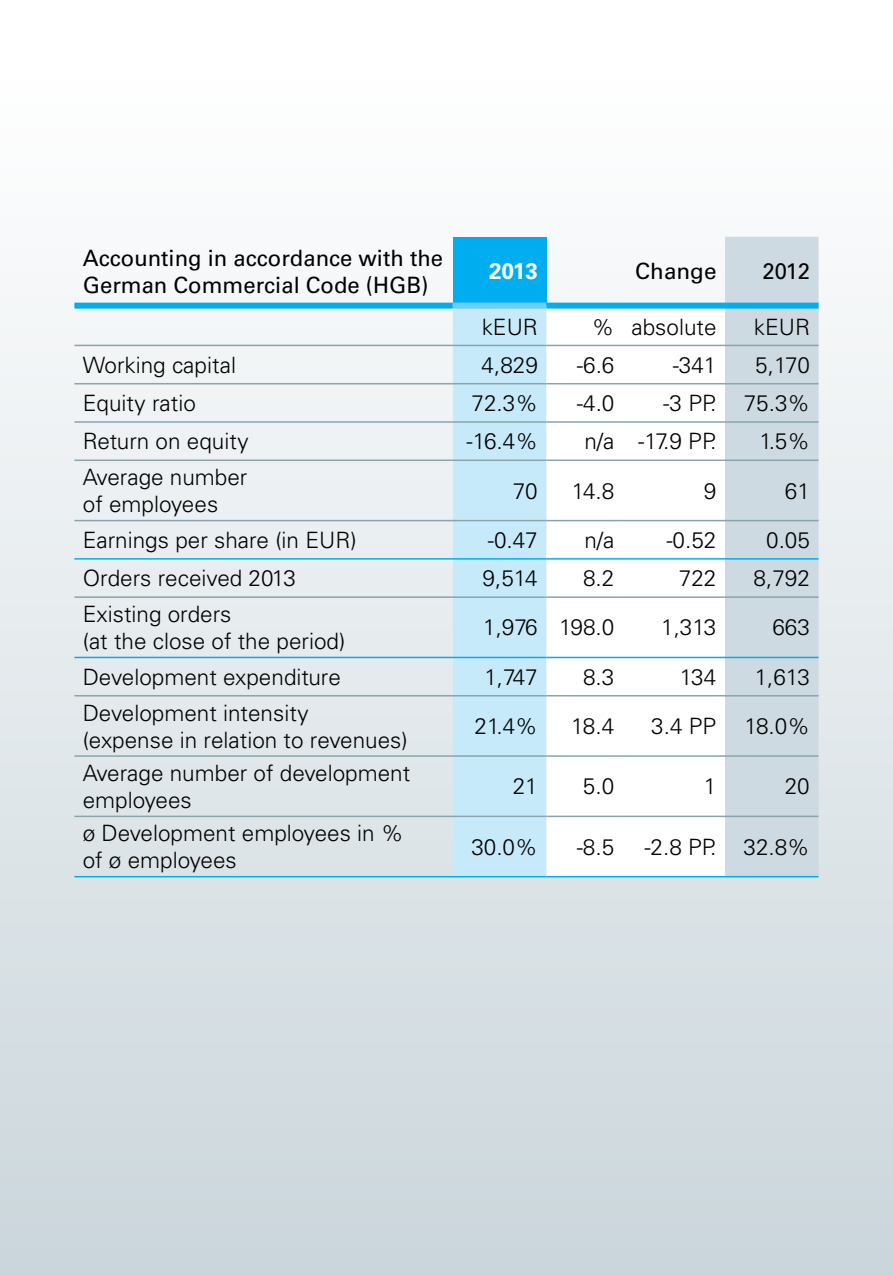
<style>
.page{position:relative;width:893px;height:1276px;background:#fff}
.page>*{position:absolute;margin:0;border:0;box-sizing:border-box;transform-origin:0 0}
.t1{font:300 22.5px/27px "Univers LT Std";color:#000}
.t2{font:22.5px/27px "Univers LT Std";color:#000}
.t3{font:700 22.5px "Univers LT Std";color:#fff}
</style>
<div class="page">
<div style="left:0;top:77px;width:893px;height:1199px;background:linear-gradient(to bottom,#fefefe,#cad5db)"></div>
<div style="left:453px;top:237px;width:93px;height:69px;background:#00aeef"></div>
<div style="left:725px;top:237px;width:94px;height:639px;background:#cddae1"></div>
<div style="left:453px;top:309px;width:93px;height:567px;background:#c7eafb"></div>
<svg style="left:546px;top:309px;width:179px;height:567px"></svg>
<div style="left:74px;top:303px;width:379px;height:6px;background:#00aeef"></div>
<div style="left:453px;top:303px;width:93px;height:6px;background:#6dcff6"></div>
<div style="left:546px;top:303px;width:77px;height:6px;background:#00aeef"></div>
<div style="left:623px;top:303px;width:102px;height:6px;background:#00aeef"></div>
<div style="left:725px;top:303px;width:94px;height:6px;background:#00aeef"></div>
<hr style="left:74px;top:345px;width:379px;height:1px;background:#89a4ab">
<hr style="left:453px;top:345px;width:93px;height:1px;background:#89a4ab">
<hr style="left:546px;top:345px;width:77px;height:1px;background:#89a4ab">
<hr style="left:623px;top:345px;width:102px;height:1px;background:#89a4ab">
<hr style="left:725px;top:345px;width:94px;height:1px;background:#89a4ab">
<hr style="left:74px;top:383px;width:379px;height:1px;background:#89a4ab">
<hr style="left:453px;top:383px;width:93px;height:1px;background:#89a4ab">
<hr style="left:546px;top:383px;width:77px;height:1px;background:#89a4ab">
<hr style="left:623px;top:383px;width:102px;height:1px;background:#89a4ab">
<hr style="left:725px;top:383px;width:94px;height:1px;background:#89a4ab">
<hr style="left:74px;top:421px;width:379px;height:2px;background:#89a4ab">
<hr style="left:453px;top:421px;width:93px;height:2px;background:#89a4ab">
<hr style="left:546px;top:421px;width:77px;height:2px;background:#89a4ab">
<hr style="left:623px;top:421px;width:102px;height:2px;background:#89a4ab">
<hr style="left:725px;top:421px;width:94px;height:2px;background:#89a4ab">
<hr style="left:74px;top:459px;width:379px;height:2px;background:#89a4ab">
<hr style="left:453px;top:459px;width:93px;height:2px;background:#89a4ab">
<hr style="left:546px;top:459px;width:77px;height:2px;background:#89a4ab">
<hr style="left:623px;top:459px;width:102px;height:2px;background:#89a4ab">
<hr style="left:725px;top:459px;width:94px;height:2px;background:#89a4ab">
<hr style="left:74px;top:520px;width:379px;height:1px;background:#89a4ab">
<hr style="left:453px;top:520px;width:93px;height:1px;background:#89a4ab">
<hr style="left:546px;top:520px;width:77px;height:1px;background:#89a4ab">
<hr style="left:623px;top:520px;width:102px;height:1px;background:#89a4ab">
<hr style="left:725px;top:520px;width:94px;height:1px;background:#89a4ab">
<hr style="left:74px;top:558px;width:379px;height:1px;background:#00aeef">
<hr style="left:453px;top:558px;width:93px;height:1px;background:#00aeef">
<hr style="left:546px;top:558px;width:77px;height:1px;background:#00aeef">
<hr style="left:623px;top:558px;width:102px;height:1px;background:#00aeef">
<hr style="left:725px;top:558px;width:94px;height:1px;background:#00aeef">
<hr style="left:74px;top:596px;width:379px;height:2px;background:#89a4ab">
<hr style="left:453px;top:596px;width:93px;height:2px;background:#89a4ab">
<hr style="left:546px;top:596px;width:77px;height:2px;background:#89a4ab">
<hr style="left:623px;top:596px;width:102px;height:2px;background:#89a4ab">
<hr style="left:725px;top:596px;width:94px;height:2px;background:#89a4ab">
<hr style="left:74px;top:657px;width:379px;height:1px;background:#00aeef">
<hr style="left:453px;top:657px;width:93px;height:1px;background:#00aeef">
<hr style="left:546px;top:657px;width:77px;height:1px;background:#00aeef">
<hr style="left:623px;top:657px;width:102px;height:1px;background:#00aeef">
<hr style="left:725px;top:657px;width:94px;height:1px;background:#00aeef">
<hr style="left:74px;top:695px;width:379px;height:1px;background:#89a4ab">
<hr style="left:453px;top:695px;width:93px;height:1px;background:#89a4ab">
<hr style="left:546px;top:695px;width:77px;height:1px;background:#89a4ab">
<hr style="left:623px;top:695px;width:102px;height:1px;background:#89a4ab">
<hr style="left:725px;top:695px;width:94px;height:1px;background:#89a4ab">
<hr style="left:74px;top:755px;width:379px;height:2px;background:#89a4ab">
<hr style="left:453px;top:755px;width:93px;height:2px;background:#89a4ab">
<hr style="left:546px;top:755px;width:77px;height:2px;background:#89a4ab">
<hr style="left:623px;top:755px;width:102px;height:2px;background:#89a4ab">
<hr style="left:725px;top:755px;width:94px;height:2px;background:#89a4ab">
<hr style="left:74px;top:815px;width:379px;height:2px;background:#89a4ab">
<hr style="left:74px;top:876px;width:379px;height:1px;background:#00aeef">
<hr style="left:453px;top:815px;width:93px;height:2px;background:#89a4ab">
<hr style="left:453px;top:876px;width:93px;height:1px;background:#00aeef">
<hr style="left:546px;top:815px;width:77px;height:2px;background:#89a4ab">
<hr style="left:546px;top:876px;width:77px;height:1px;background:#00aeef">
<hr style="left:623px;top:815px;width:102px;height:2px;background:#89a4ab">
<hr style="left:623px;top:876px;width:102px;height:1px;background:#00aeef">
<hr style="left:725px;top:815px;width:94px;height:2px;background:#89a4ab">
<hr style="left:725px;top:876px;width:94px;height:1px;background:#00aeef">
<p class="t2" style="left:83px;top:244px;width:362px">Accounting in accordance with the<br>German Commercial Code (HGB)</p>
<p class="t3" style="left:489px;top:258px;width:50px">2013</p>
<p class="t2" style="left:635px;top:258px;width:83px">Change</p>
<p class="t2" style="left:763px;top:258px;width:49px">2012</p>
<p class="t1" style="left:482px;top:313px;width:58px">kEUR</p>
<p class="t1" style="left:592px;top:313px;width:126px">% absolute</p>
<p class="t1" style="left:754px;top:313px;width:58px">kEUR</p>
<p class="t1" style="left:83px;top:351px;width:155px">Working capital</p>
<p class="t1" style="left:482px;top:351px;width:58px">4,829</p>
<p class="t1" style="left:577px;top:351px;width:39px">-6.6</p>
<p class="t1" style="left:673px;top:351px;width:45px">-341</p>
<p class="t1" style="left:755px;top:351px;width:56px">5,170</p>
<p class="t1" style="left:83px;top:389px;width:114px">Equity ratio</p>
<p class="t1" style="left:472px;top:389px;width:68px">72.3%</p>
<p class="t1" style="left:577px;top:389px;width:39px">-4.0</p>
<p class="t1" style="left:663px;top:389px;width:148px">-3 PP. 75.3%</p>
<p class="t1" style="left:83px;top:428px;width:167px">Return on equity</p>
<p class="t1" style="left:466px;top:428px;width:73px">-16.4%</p>
<p class="t1" style="left:584px;top:428px;width:134px">n/a -17.9 PP.</p>
<p class="t1" style="left:759px;top:428px;width:52px">1.5%</p>
<p class="t1" style="left:83px;top:463px;width:166px">Average number of employees</p>
<p class="t1" style="left:513px;top:477px;width:27px">70</p>
<p class="t1" style="left:572px;top:477px;width:44px">14.8</p>
<p class="t1" style="left:704px;top:477px;width:14px">9</p>
<p class="t1" style="left:785px;top:477px;width:27px">61</p>
<p class="t1" style="left:83px;top:526px;width:275px">Earnings per share (in EUR)</p>
<p class="t1" style="left:488px;top:526px;width:52px">-0.47</p>
<p class="t1" style="left:584px;top:526px;width:32px">n/a</p>
<p class="t1" style="left:666px;top:526px;width:52px">-0.52</p>
<p class="t1" style="left:766px;top:526px;width:45px">0.05</p>
<p class="t1" style="left:83px;top:565px;width:215px">Orders received 2013</p>
<p class="t1" style="left:483px;top:565px;width:57px">9,514</p>
<p class="t1" style="left:583px;top:565px;width:33px">8.2</p>
<p class="t1" style="left:679px;top:565px;width:39px">722</p>
<p class="t1" style="left:754px;top:565px;width:58px">8,792</p>
<p class="t1" style="left:83px;top:600px;width:264px">Existing orders<br>(at the close of the period)</p>
<p class="t1" style="left:483px;top:614px;width:133px">1,976 198.0</p>
<p class="t1" style="left:661px;top:614px;width:57px">1,313</p>
<p class="t1" style="left:772px;top:614px;width:39px">663</p>
<p class="t1" style="left:83px;top:663px;width:260px">Development expenditure</p>
<p class="t1" style="left:484px;top:663px;width:55px">1,747</p>
<p class="t1" style="left:583px;top:663px;width:33px">8.3</p>
<p class="t1" style="left:680px;top:663px;width:38px">134</p>
<p class="t1" style="left:755px;top:663px;width:57px">1,613</p>
<p class="t1" style="left:83px;top:699px;width:327px">Development intensity<br>(expense in relation to revenues)</p>
<p class="t1" style="left:475px;top:712px;width:65px">21.4%</p>
<p class="t1" style="left:571px;top:712px;width:44px">18.4</p>
<p class="t1" style="left:651px;top:712px;width:160px">3.4 PP 18.0%</p>
<p class="t1" style="left:83px;top:759px;width:329px">Average number of development employees</p>
<p class="t1" style="left:83px;top:819px;width:322px">ø Development employees in % of ø employees</p>
<p class="t1" style="left:513px;top:773px;width:27px">21</p>
<p class="t1" style="left:583px;top:773px;width:33px">5.0</p>
<p class="t1" style="left:704px;top:773px;width:14px">1</p>
<p class="t1" style="left:785px;top:773px;width:27px">20</p>
<p class="t1" style="left:471px;top:833px;width:68px">30.0%</p>
<p class="t1" style="left:577px;top:833px;width:39px">-8.5</p>
<p class="t1" style="left:644px;top:833px;width:167px">-2.8 PP. 32.8%</p>
</div>
